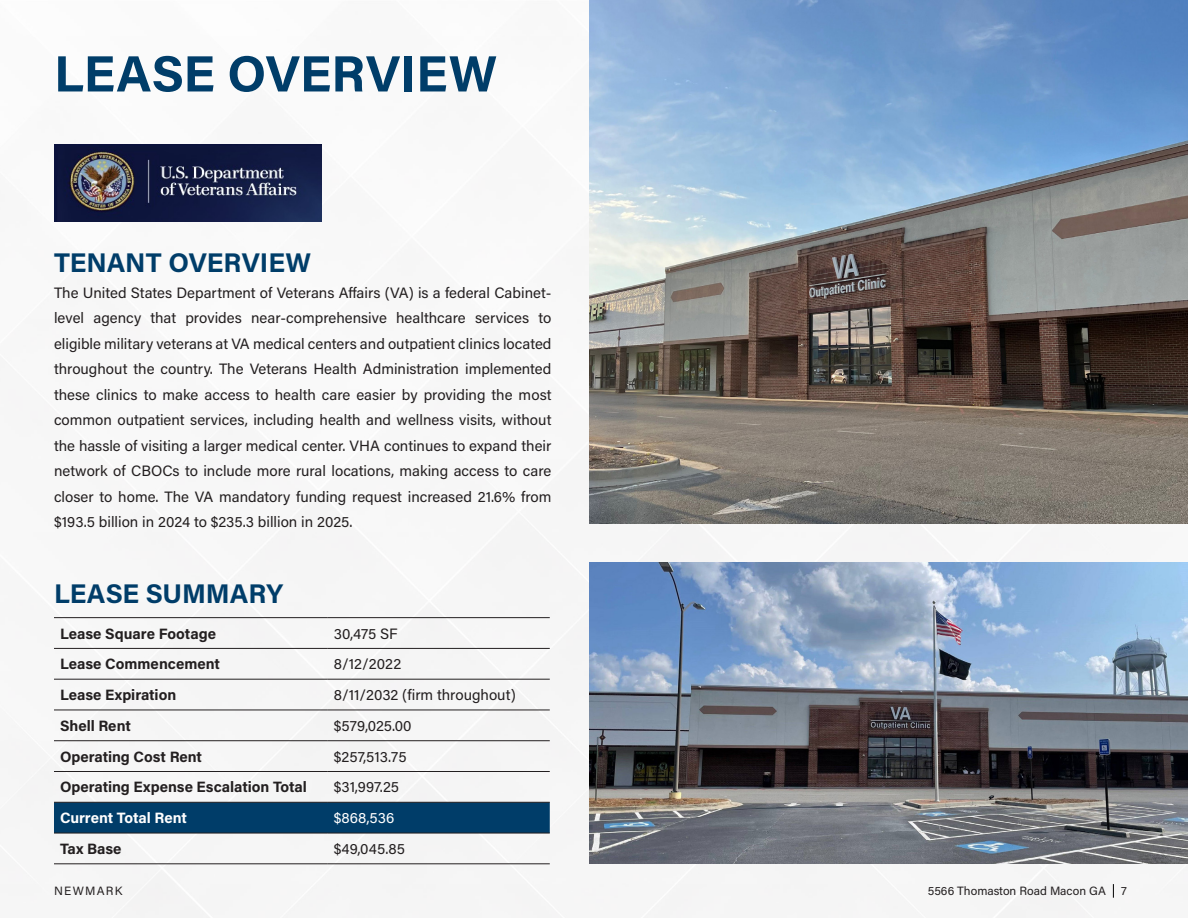
<style>
.page{position:relative;width:1188px;height:918px;background:#fff}
.page>*{position:absolute;margin:0;border:0;box-sizing:border-box;transform-origin:0 0}
.t1{font:700 51px "Acumin Pro";color:#003d69}
.t2{font:700 27px "Acumin Pro";color:#003d69}
.t3{font:15px/25.5px "Acumin Pro";color:#231f20;text-align:justify}
.t4{font:700 15px "Acumin Pro";color:#231f20}
.t5{font:700 15px "Acumin Pro";letter-spacing:-.005em;color:#fff}
.t6{font:15px "Acumin Pro";letter-spacing:.005em;color:#fff}
.t7{font:12px "Acumin Pro";color:#231f20}
.t8{font:12px "Acumin Pro";letter-spacing:.1em;color:#231f20}
</style>
<div class="page">
<img style="left:1px;top:0;width:1167px;height:918px">
<svg style="left:1113px;top:884px;width:1px;height:14px"></svg>
<img style="left:590px;top:0;width:598px;height:524px">
<img style="left:590px;top:562px;width:598px;height:302px">
<img style="left:54px;top:145px;width:267px;height:77px">
<div style="left:54px;top:803px;width:496px;height:30px;background:#003d69"></div>
<hr style="left:54px;top:617px;width:274px;height:1px;background:#231f20">
<hr style="left:328px;top:617px;width:222px;height:1px;background:#231f20">
<hr style="left:54px;top:648px;width:274px;height:1px;background:#231f20">
<hr style="left:328px;top:648px;width:222px;height:1px;background:#231f20">
<hr style="left:54px;top:679px;width:274px;height:1px;background:#231f20">
<hr style="left:328px;top:679px;width:222px;height:1px;background:#231f20">
<hr style="left:54px;top:710px;width:274px;height:1px;background:#231f20">
<hr style="left:328px;top:710px;width:222px;height:1px;background:#231f20">
<hr style="left:54px;top:740px;width:274px;height:1px;background:#231f20">
<hr style="left:328px;top:740px;width:222px;height:1px;background:#231f20">
<hr style="left:54px;top:771px;width:274px;height:1px;background:#231f20">
<hr style="left:328px;top:771px;width:222px;height:1px;background:#231f20">
<hr style="left:54px;top:802px;width:274px;height:1px;background:#231f20">
<hr style="left:328px;top:802px;width:222px;height:1px;background:#231f20">
<hr style="left:54px;top:833px;width:274px;height:1px;background:#231f20">
<hr style="left:328px;top:833px;width:222px;height:1px;background:#231f20">
<hr style="left:54px;top:864px;width:274px;height:1px;background:#231f20">
<hr style="left:328px;top:864px;width:222px;height:1px;background:#231f20">
<p class="t1" style="left:54px;top:38px;width:445px">LEASE OVERVIEW</p>
<p class="t2" style="left:54px;top:243px;width:259px">TENANT OVERVIEW</p>
<p class="t3" style="left:54px;top:279px;width:499px">The United States Department of Veterans Affairs (VA) is a federal Cabinet&shy;level agency that provides near-comprehensive healthcare services to eligible military veterans at VA medical centers and outpatient clinics located throughout the country. The Veterans Health Administration implemented these clinics to make access to health care easier by providing the most common outpatient services, including health and wellness visits, without the hassle of visiting a larger medical center. VHA continues to expand their network of CBOCs to include more rural locations, making access to care closer to home. The VA mandatory funding request increased 21.6% from $193.5 billion in 2024 to $235.3 billion in 2025.</p>
<p class="t2" style="left:54px;top:574px;width:231px">LEASE SUMMARY</p>
<p class="t4" style="left:60px;top:623px;width:158px">Lease Square Footage</p>
<p class="t3" style="left:334px;top:620px;width:65px">30,475 SF</p>
<p class="t4" style="left:60px;top:654px;width:162px">Lease Commencement</p>
<p class="t3" style="left:334px;top:651px;width:69px">8/12/2022</p>
<p class="t4" style="left:60px;top:684px;width:118px">Lease Expiration</p>
<p class="t3" style="left:334px;top:681px;width:184px">8/11/2032 (firm throughout)</p>
<p class="t4" style="left:60px;top:715px;width:72px">Shell Rent</p>
<p class="t3" style="left:334px;top:712px;width:79px">$579,025.00</p>
<p class="t4" style="left:60px;top:746px;width:144px">Operating Cost Rent</p>
<p class="t3" style="left:334px;top:743px;width:74px">$257,513.75</p>
<p class="t4" style="left:60px;top:777px;width:249px">Operating Expense Escalation Total</p>
<p class="t3" style="left:334px;top:774px;width:67px">$31,997.25</p>
<p class="t5" style="left:60px;top:807px;width:128px">Current Total Rent</p>
<p class="t6" style="left:334px;top:808px;width:62px">$868,536</p>
<p class="t4" style="left:60px;top:838px;width:63px">Tax Base</p>
<p class="t3" style="left:334px;top:835px;width:73px">$49,045.85</p>
<p class="t8" style="left:54px;top:883px;width:70px">NEWMARK</p>
<p class="t7" style="left:928px;top:883px;width:180px">5566 Thomaston Road Macon GA</p>
<p class="t7" style="left:1121px;top:883px;width:7px">7</p>
</div>
